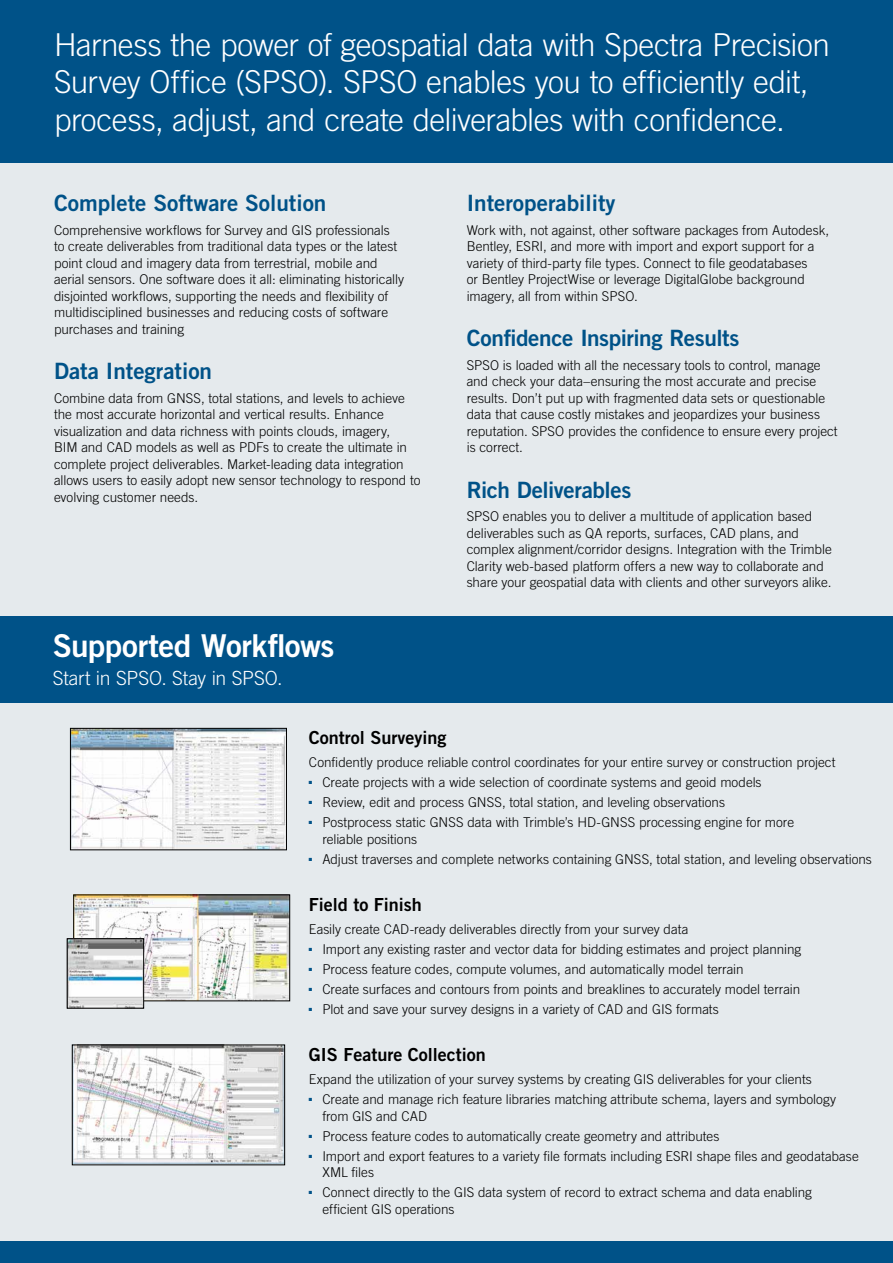
<style>
.page{position:relative;width:893px;height:1263px;background:#fff}
.page>*{position:absolute;margin:0;border:0;box-sizing:border-box;transform-origin:0 0}
.t1{font:300 31.5px/37.5px "Trade Gothic LT Std";letter-spacing:-.015em;color:#fff}
.t2{font:31.5px "Trade Gothic LT Std Bd 2";letter-spacing:-.015em;color:#fff}
.t3{font:22.5px "Trade Gothic LT Std Bd 2";color:#005288}
.t4{font:22.5px "Trade Gothic LT Std Bd 2";letter-spacing:-.02em;color:#005288}
.t5{font:300 19.5px "Trade Gothic LT Std";letter-spacing:-.01em;color:#fff}
.t6{font:18px "Trade Gothic LT Std Bd 2";color:#000}
.t7{font:300 13.5px/16.5px "Trade Gothic LT Std";color:#000}
</style>
<div class="page">
<div style="left:0;top:0;width:893px;height:1251px;background:#e5eaed"></div>
<div style="left:0;top:617px;width:893px;height:86px;background:#005288"></div>
<div style="left:0;top:0;width:893px;height:162px;background:#005288"></div>
<div style="left:0;top:1241px;width:893px;height:22px;background:#005288"></div>
<img style="left:72px;top:730px;width:213px;height:118px">
<div style="left:70px;top:728px;width:217px;height:122px;border:1px solid #000"></div>
<img style="left:75px;top:897px;width:213px;height:102px">
<div style="left:73px;top:895px;width:217px;height:106px;border:1px solid #000"></div>
<img style="left:69px;top:941px;width:73px;height:65px">
<div style="left:67px;top:939px;width:77px;height:69px;border:1px solid #000"></div>
<img style="left:74px;top:1047px;width:209px;height:116px">
<div style="left:72px;top:1045px;width:213px;height:120px;border:1px solid #000"></div>
<h1 class="t1" style="left:54px;top:25px;width:777px">Harness the power of geospatial data with Spectra Precision<br>Survey Office (SPSO). SPSO enables you to efficiently edit, process, adjust, and create deliverables with confidence.</h1>
<h2 class="t3" style="left:54px;top:189px;width:274px">Complete Software Solution</h2>
<p class="t7" style="left:54px;top:221px;width:352px">Comprehensive workflows for Survey and GIS professionals<br>to create deliverables from traditional data types or the latest point cloud and imagery data from terrestrial, mobile and aerial sensors. One software does it all: eliminating historically disjointed workflows, supporting the needs and flexibility of multidisciplined businesses and reducing costs of software purchases and training</p>
<h2 class="t3" style="left:54px;top:357px;width:160px">Data Integration</h2>
<p class="t7" style="left:54px;top:389px;width:368px">Combine data from GNSS, total stations, and levels to achieve the most accurate horizontal and vertical results. Enhance visualization and data richness with points clouds, imagery,<br>BIM and CAD models as well as PDFs to create the ultimate in complete project deliverables. Market-leading data integration allows users to easily adopt new sensor technology to respond to evolving customer needs.</p>
<h1 class="t2" style="left:53px;top:627px;width:283px">Supported Workflows</h1>
<h3 class="t5" style="left:53px;top:667px;width:231px">Start in SPSO. Stay in SPSO.</h3>
<h2 class="t3" style="left:467px;top:189px;width:150px">Interoperability</h2>
<p class="t7" style="left:467px;top:221px;width:364px">Work with, not against, other software packages from Autodesk, Bentley, ESRI, and more with import and export support for a variety of third-party file types. Connect to file geodatabases<br>or Bentley ProjectWise or leverage DigitalGlobe background imagery, all from within SPSO.</p>
<h2 class="t4" style="left:467px;top:324px;width:274px">Confidence Inspiring Results</h2>
<p class="t7" style="left:467px;top:356px;width:372px">SPSO is loaded with all the necessary tools to control, manage and check your data–ensuring the most accurate and precise results. Don’t put up with fragmented data sets or questionable data that cause costly mistakes and jeopardizes your business reputation. SPSO provides the confidence to ensure every project is correct.</p>
<h2 class="t4" style="left:467px;top:476px;width:166px">Rich Deliverables</h2>
<p class="t7" style="left:467px;top:508px;width:367px">SPSO enables you to deliver a multitude of application based deliverables such as QA reports, surfaces, CAD plans, and complex alignment/corridor designs. Integration with the Trimble Clarity web-based platform offers a new way to collaborate and share your geospatial data with clients and other surveyors alike.</p>
<h3 class="t6" style="left:309px;top:726px;width:139px">Control Surveying</h3>
<p class="t7" style="left:309px;top:754px;width:528px">Confidently produce reliable control coordinates for your entire survey or construction project</p>
<p class="t7" style="left:309px;top:774px;width:454px"><sup>■</sup> Create projects with a wide selection of coordinate systems and geoid models</p>
<p class="t7" style="left:309px;top:794px;width:418px"><sup>■</sup> Review, edit and process GNSS, total station, and leveling observations</p>
<p class="t7" style="left:322px;top:814px;width:473px;text-indent:-13px"><sup>■</sup> Postprocess static GNSS data with Trimble’s HD-GNSS processing engine for more reliable positions</p>
<p class="t7" style="left:309px;top:851px;width:564px"><sup>■</sup> Adjust traverses and complete networks containing GNSS, total station, and leveling observations</p>
<h3 class="t6" style="left:309px;top:893px;width:115px">Field to Finish</h3>
<p class="t7" style="left:309px;top:921px;width:381px">Easily create CAD-ready deliverables directly from your survey data</p>
<p class="t7" style="left:309px;top:941px;width:494px"><sup>■</sup> Import any existing raster and vector data for bidding estimates and project planning</p>
<p class="t7" style="left:309px;top:961px;width:436px"><sup>■</sup> Process feature codes, compute volumes, and automatically model terrain</p>
<p class="t7" style="left:309px;top:981px;width:493px"><sup>■</sup> Create surfaces and contours from points and breaklines to accurately model terrain</p>
<p class="t7" style="left:309px;top:1001px;width:411px"><sup>■</sup> Plot and save your survey designs in a variety of CAD and GIS formats</p>
<h3 class="t6" style="left:309px;top:1043px;width:178px">GIS Feature Collection</h3>
<p class="t7" style="left:309px;top:1071px;width:504px">Expand the utilization of your survey systems by creating GIS deliverables for your clients</p>
<p class="t7" style="left:322px;top:1091px;width:515px;text-indent:-13px"><sup>■</sup> Create and manage rich feature libraries matching attribute schema, layers and symbology from GIS and CAD</p>
<p class="t7" style="left:309px;top:1127px;width:412px"><sup>■</sup> Process feature codes to automatically create geometry and attributes</p>
<p class="t7" style="left:322px;top:1147px;width:538px;text-indent:-13px"><sup>■</sup> Import and export features to a variety file formats including ESRI shape files and geodatabase<br>XML files</p>
<p class="t7" style="left:322px;top:1184px;width:491px;text-indent:-13px"><sup>■</sup> Connect directly to the GIS data system of record to extract schema and data enabling efficient GIS operations</p>
</div>
